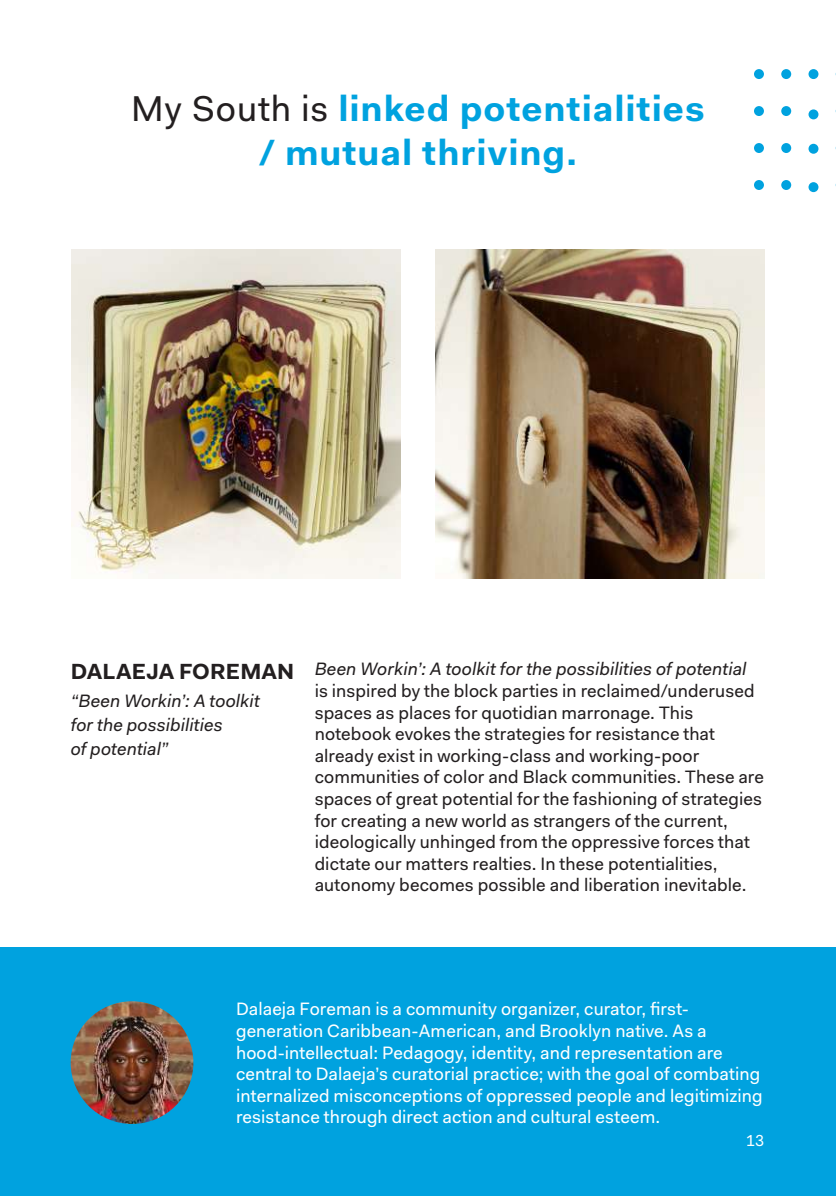
<style>
.page{position:relative;width:836px;height:1196px;background:#fff}
.page>*{position:absolute;margin:0;border:0;box-sizing:border-box;transform-origin:0 0}
.t1{font:700 36px/44px "Fakt Pro";letter-spacing:.03em;color:#00a2df;text-align:center}
.t2{font:700 22px "Fakt Pro";letter-spacing:.005em;color:#231f20}
.t3{font:18px/21.6px "Fakt Pro";letter-spacing:.01em;color:#231f20}
.t4{font:18px/21.6px "Fakt Pro";letter-spacing:.01em;color:#fff}
.t5{font:italic 18px/24px "Fakt Pro";letter-spacing:.005em;color:#231f20}
.t6{font:16px "Fakt Pro";color:#fff}
.s1{font-weight:400;color:#231f20}
</style>
<div class="page">
<div style="left:0;top:946px;width:835px;height:249px;background:#00a2df"></div>
<div style="left:808px;top:69px;width:10px;height:10px;background:#00a2df;border-radius:50%"></div>
<div style="left:808px;top:109px;width:10px;height:10px;background:#00a2df;border-radius:50%"></div>
<div style="left:808px;top:144px;width:10px;height:10px;background:#00a2df;border-radius:50%"></div>
<div style="left:808px;top:182px;width:10px;height:10px;background:#00a2df;border-radius:50%"></div>
<div style="left:753px;top:69px;width:10px;height:10px;background:#00a2df;border-radius:50%"></div>
<div style="left:753px;top:106px;width:10px;height:10px;background:#00a2df;border-radius:50%"></div>
<div style="left:753px;top:143px;width:10px;height:10px;background:#00a2df;border-radius:50%"></div>
<div style="left:753px;top:180px;width:10px;height:10px;background:#00a2df;border-radius:50%"></div>
<div style="left:781px;top:69px;width:9px;height:10px;background:#00a2df;border-radius:50%"></div>
<div style="left:781px;top:106px;width:9px;height:10px;background:#00a2df;border-radius:50%"></div>
<div style="left:781px;top:143px;width:9px;height:10px;background:#00a2df;border-radius:50%"></div>
<div style="left:781px;top:180px;width:9px;height:10px;background:#00a2df;border-radius:50%"></div>
<img style="left:72px;top:250px;width:328px;height:328px">
<img style="left:435px;top:250px;width:329px;height:328px">
<img style="left:71px;top:1001px;width:122px;height:122px;border-radius:61px">
<h1 class="t1" style="left:131px;top:87px;width:574px"><span class="s1">My South is</span> linked potentialities / mutual thriving.</h1>
<p class="t2" style="left:71px;top:656px;width:225px">DALAEJA FOREMAN</p>
<p class="t5" style="left:71px;top:688px;width:190px">“Been Workin’: A toolkit for the possibilities<br>of potential”</p>
<p class="t5" style="left:314px;top:657px;width:433px">Been Workin’: A toolkit for the possibilities of potential</p>
<p class="t3" style="left:314px;top:679px;width:450px">is inspired by the block parties in reclaimed/underused spaces as places for quotidian marronage. This notebook evokes the strategies for resistance that already exist in working-class and working-poor communities of color and Black communities. These are spaces of great potential for the fashioning of strategies for creating a new world as strangers of the current, ideologically unhinged from the oppressive forces that dictate our matters realties. In these potentialities, autonomy becomes possible and liberation inevitable.</p>
<p class="t4" style="left:236px;top:998px;width:528px">Dalaeja Foreman is a community organizer, curator, first&shy;generation Caribbean-American, and Brooklyn native. As a hood-intellectual: Pedagogy, identity, and representation are central to Dalaeja’s curatorial practice; with the goal of combating internalized misconceptions of oppressed people and legitimizing resistance through direct action and cultural esteem.</p>
<p class="t6" style="left:745px;top:1129px;width:20px">13</p>
</div>
